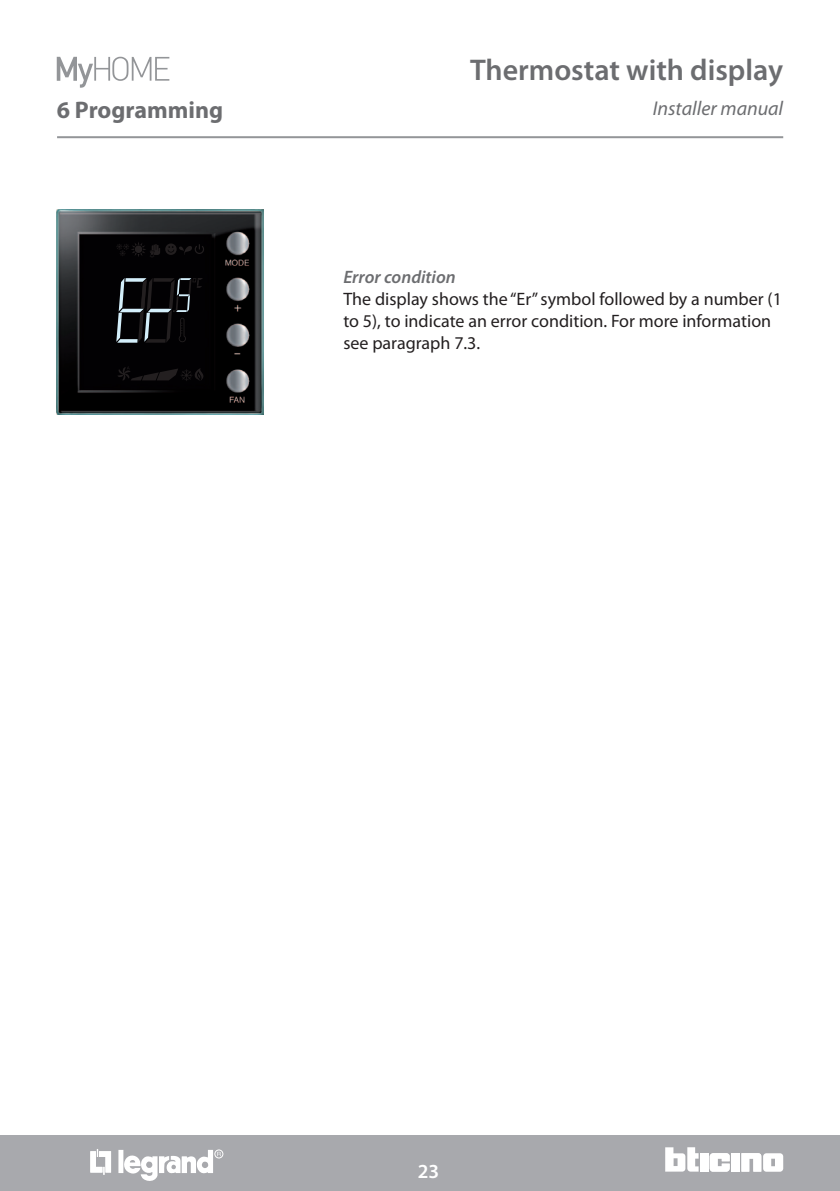
<style>
.page{position:relative;width:840px;height:1191px;background:#fff}
.page>*{position:absolute;margin:0;border:0;box-sizing:border-box;transform-origin:0 0}
.t1{font:600 30px "Myriad Pro";color:#6c6d70}
.t2{font:700 24px "Myriad Pro";color:#6c6d70}
.t3{font:italic 20px "Myriad Pro";color:#6c6d70}
.t4{font:600 20px "Myriad Pro";color:#fff}
.t5{font:18px/22px "Myriad Pro";color:#231f20}
.t6{font:italic 600 18px "Myriad Pro";color:#6c6d70}
</style>
<div class="page">
<div style="left:0;top:1135px;width:839px;height:56px;background:#a8a9ad"></div>
<div style="left:699px;top:1153px;width:8px;height:18px;background:#fff"></div>
<div style="left:731px;top:1153px;width:8px;height:18px;background:#fff"></div>
<svg style="left:741px;top:1153px;width:41px;height:18px"></svg>
<svg style="left:665px;top:1147px;width:33px;height:24px"></svg>
<svg style="left:709px;top:1153px;width:20px;height:18px"></svg>
<div style="left:118px;top:1149px;width:5px;height:24px;background:#fff"></div>
<svg style="left:90px;top:1149px;width:21px;height:25px"></svg>
<div style="left:214px;top:1149px;width:9px;height:9px;border:1px solid #fff;border-radius:50%"></div>
<svg style="left:123px;top:1149px;width:98px;height:32px"></svg>
<hr style="left:57px;top:136px;width:725px;height:2px;background:#939598">
<svg style="left:57px;top:57px;width:112px;height:31px"></svg>
<img style="left:57px;top:209px;width:206px;height:206px">
<svg style="left:116px;top:241px;width:88px;height:16px"></svg>
<svg style="left:117px;top:366px;width:87px;height:15px"></svg>
<svg style="left:116px;top:278px;width:87px;height:65px;background:#1e2023"></svg>
<h2 class="t2" style="left:57px;top:94px;width:168px">6 Programming</h2>
<h1 class="t1" style="left:470px;top:50px;width:314px">Thermostat with display</h1>
<p class="t3" style="left:652px;top:96px;width:132px">Installer manual</p>
<p class="t6" style="left:343px;top:265px;width:114px">Error condition</p>
<p class="t5" style="left:343px;top:288px;width:440px">The display shows the “Er” symbol followed by a number (1 to 5), to indicate an error condition. For more information see paragraph 7.3.</p>
<p class="t4" style="left:417px;top:1158px;width:23px">23</p>
</div>
